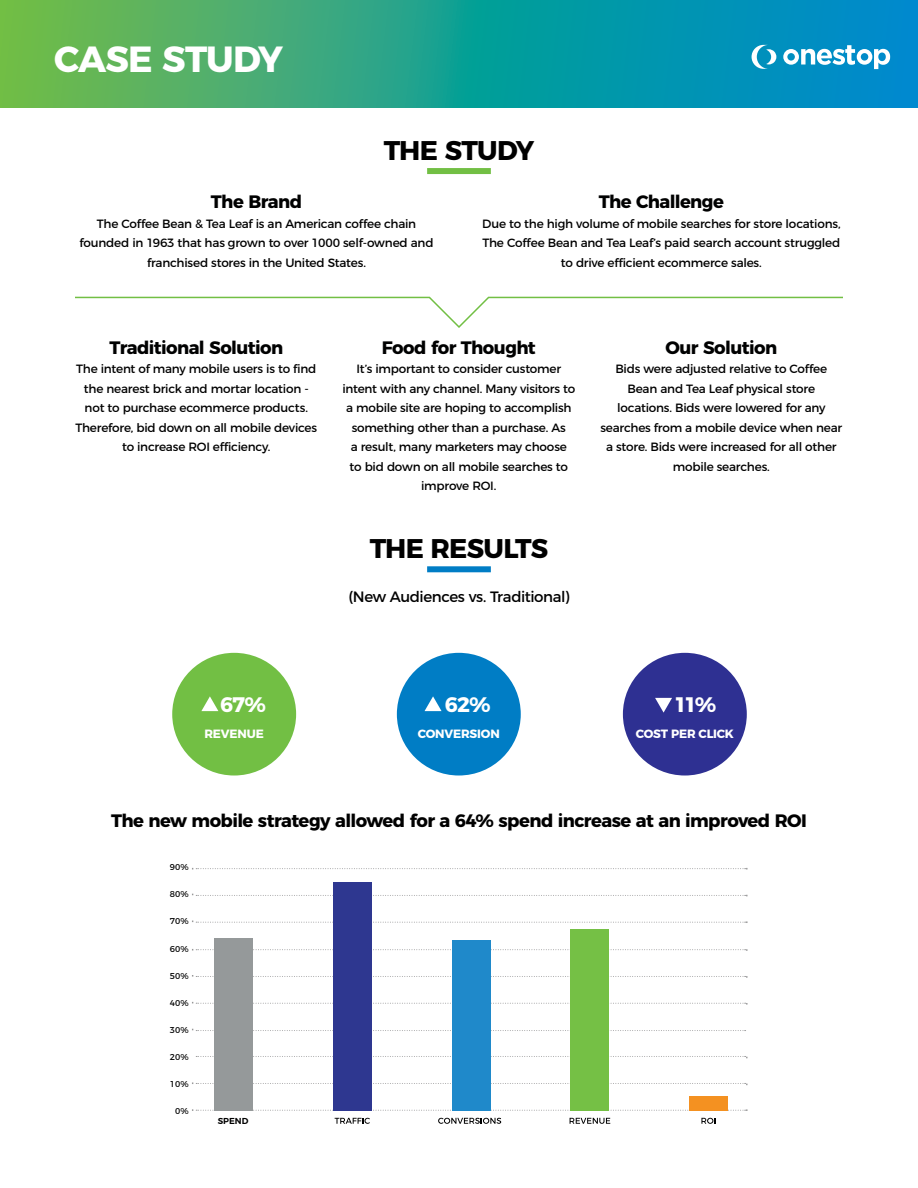
<style>
.page{position:relative;width:918px;height:1188px;background:#fff}
.page>*{position:absolute;margin:0;border:0;box-sizing:border-box;transform-origin:0 0}
.t1{font:700 36.3px "Montserrat";letter-spacing:-.025em;color:#fff}
.t2{font:700 27px "Montserrat";letter-spacing:-.03em;color:#000}
.t3{font:700 21px "Montserrat";color:#fff}
.t4{font:700 18px "Montserrat";letter-spacing:-.035em;color:#000101}
.t5{font:700 18px "Montserrat";letter-spacing:-.03em;color:#000}
.t6{font:15px "Montserrat";letter-spacing:-.03em;color:#000}
.t7{font:12px/19.5px "Montserrat";letter-spacing:-.02em;color:#000101;text-align:center}
.t8{font:700 12px "Montserrat";letter-spacing:-.015em;color:#fff}
.t9{font:600 8.7px "Montserrat";color:#000}
.t10{font:8.55px "Montserrat";color:#000101}
</style>
<div class="page">
<svg style="left:0;top:0;width:918px;height:108px;background:#26a28e"></svg>
<svg style="left:752px;top:45px;width:24px;height:24px"></svg>
<svg style="left:783px;top:45px;width:107px;height:24px"></svg>
<svg style="left:75px;top:296px;width:768px;height:32px"></svg>
<div style="left:172px;top:653px;width:124px;height:123px;background:#72bf44;border-radius:50%"></div>
<div style="left:397px;top:653px;width:124px;height:123px;background:#007dc5;border-radius:50%"></div>
<div style="left:623px;top:653px;width:124px;height:123px;background:#2e3092;border-radius:50%"></div>
<div style="left:427px;top:168px;width:64px;height:6px;background:#72bf44"></div>
<div style="left:427px;top:566px;width:64px;height:6px;background:#007dc5"></div>
<svg style="left:192px;top:949px;width:556px;height:2px"></svg>
<svg style="left:192px;top:975px;width:556px;height:3px"></svg>
<svg style="left:192px;top:1002px;width:556px;height:3px"></svg>
<svg style="left:192px;top:1029px;width:554px;height:2px"></svg>
<svg style="left:196px;top:1056px;width:552px;height:2px"></svg>
<svg style="left:192px;top:1082px;width:556px;height:3px"></svg>
<svg style="left:192px;top:1109px;width:556px;height:2px"></svg>
<svg style="left:335px;top:1118px;width:35px;height:6px"></svg>
<svg style="left:438px;top:1118px;width:63px;height:6px"></svg>
<svg style="left:570px;top:1118px;width:40px;height:6px"></svg>
<svg style="left:701px;top:1118px;width:14px;height:6px"></svg>
<svg style="left:192px;top:868px;width:556px;height:2px"></svg>
<svg style="left:192px;top:894px;width:556px;height:2px"></svg>
<svg style="left:192px;top:921px;width:556px;height:2px"></svg>
<div style="left:214px;top:938px;width:39px;height:173px;background:#95999a"></div>
<div style="left:333px;top:882px;width:39px;height:229px;background:#2e3790"></div>
<div style="left:452px;top:940px;width:38px;height:171px;background:#1f89ca"></div>
<div style="left:570px;top:930px;width:39px;height:181px;background:#75c045"></div>
<div style="left:689px;top:1096px;width:39px;height:15px;background:#f49121"></div>
<svg style="left:201px;top:696px;width:17px;height:15px"></svg>
<svg style="left:425px;top:696px;width:17px;height:15px"></svg>
<svg style="left:655px;top:698px;width:17px;height:15px"></svg>
<h1 class="t1" style="left:54px;top:29px;width:231px">CASE STUDY</h1>
<h2 class="t2" style="left:384px;top:128px;width:152px">THE STUDY</h2>
<h3 class="t4" style="left:211px;top:187px;width:93px">The Brand</h3>
<p class="t7" style="left:79px;top:213px;width:356px">The Coffee Bean &amp; Tea Leaf is an American coffee chain founded in 1963 that has grown to over 1000 self-owned and franchised stores in the United States.</p>
<h3 class="t4" style="left:599px;top:187px;width:127px">The Challenge</h3>
<p class="t7" style="left:482px;top:213px;width:360px">Due to the high volume of mobile searches for store locations,<br>The Coffee Bean and Tea Leaf’s paid search account struggled to drive efficient ecommerce sales.</p>
<h3 class="t4" style="left:109px;top:333px;width:175px">Traditional Solution</h3>
<p class="t7" style="left:75px;top:358px;width:243px">The intent of many mobile users is to find the nearest brick and mortar location - not to purchase ecommerce products.<br>Therefore, bid down on all mobile devices to increase ROI efficiency.</p>
<h3 class="t4" style="left:382px;top:333px;width:155px">Food for Thought</h3>
<p class="t7" style="left:342px;top:358px;width:234px">It’s important to consider customer intent with any channel. Many visitors to a mobile site are hoping to accomplish something other than a purchase. As<br>a result, many marketers may choose<br>to bid down on all mobile searches to improve ROI.</p>
<h2 class="t2" style="left:370px;top:526px;width:180px">THE RESULTS</h2>
<p class="t6" style="left:349px;top:585px;width:222px">(New Audiences vs. Traditional)</p>
<h3 class="t4" style="left:665px;top:333px;width:113px">Our Solution</h3>
<p class="t7" style="left:600px;top:358px;width:243px">Bids were adjusted relative to Coffee Bean and Tea Leaf physical store locations. Bids were lowered for any searches from a mobile device when near a store. Bids were increased for all other mobile searches.</p>
<h3 class="t3" style="left:220px;top:688px;width:47px">67%</h3>
<h3 class="t3" style="left:445px;top:688px;width:47px">62%</h3>
<h3 class="t3" style="left:674px;top:688px;width:44px">11%</h3>
<p class="t8" style="left:204px;top:724px;width:61px">REVENUE</p>
<p class="t8" style="left:418px;top:724px;width:84px">CONVERSION</p>
<p class="t8" style="left:636px;top:724px;width:100px">COST PER CLICK</p>
<h3 class="t5" style="left:111px;top:806px;width:697px">The new mobile strategy allowed for a 64% spend increase at an improved ROI</h3>
<p class="t10" style="left:170px;top:861px;width:20px">90%</p>
<p class="t10" style="left:170px;top:888px;width:20px">80%</p>
<p class="t10" style="left:170px;top:915px;width:20px">70%</p>
<p class="t10" style="left:170px;top:942px;width:20px">60%</p>
<p class="t10" style="left:170px;top:969px;width:20px">50%</p>
<p class="t10" style="left:170px;top:996px;width:20px">40%</p>
<p class="t10" style="left:170px;top:1023px;width:20px">30%</p>
<p class="t10" style="left:170px;top:1050px;width:20px">20%</p>
<p class="t10" style="left:170px;top:1077px;width:20px">10%</p>
<p class="t10" style="left:175px;top:1104px;width:15px">0%</p>
<p class="t9" style="left:218px;top:1114px;width:32px">SPEND</p>
</div>
